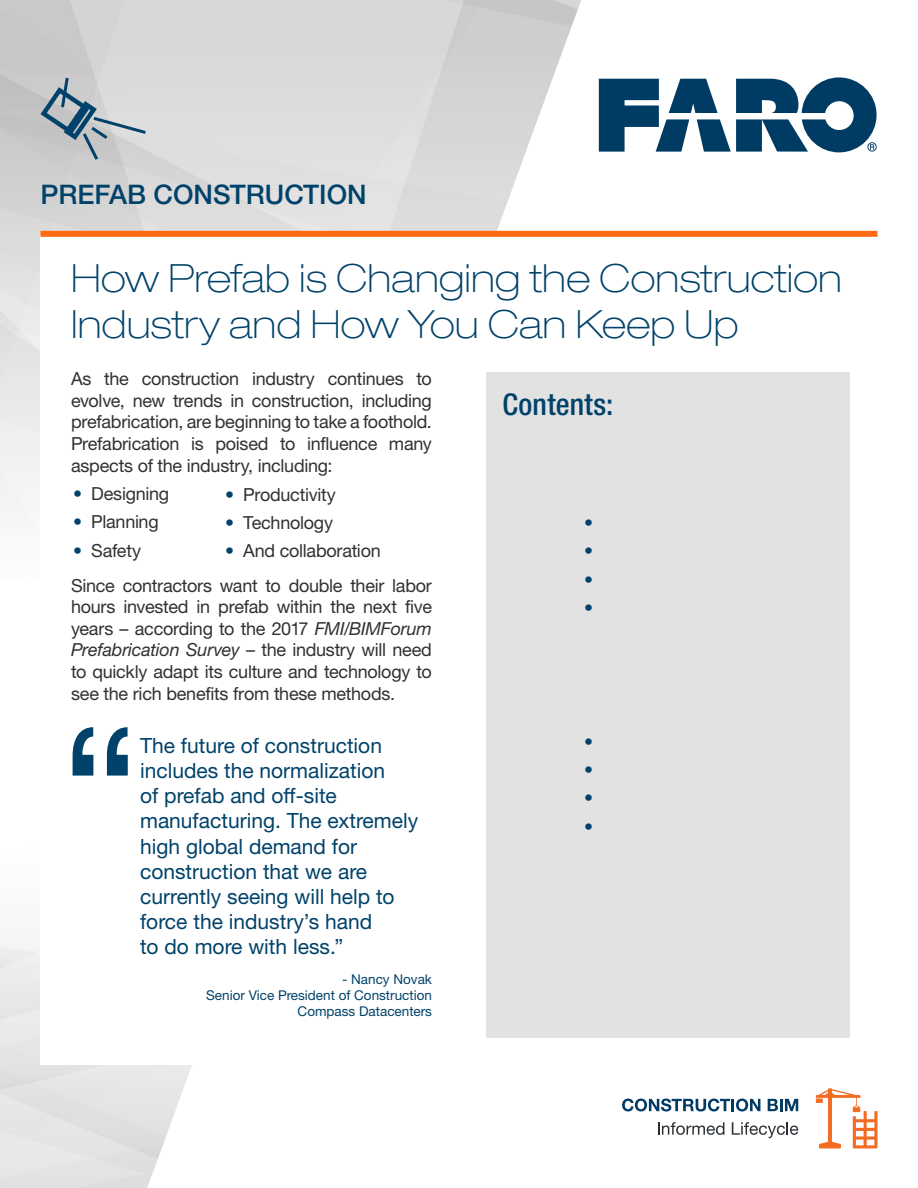
<style>
.page{position:relative;width:918px;height:1188px;background:#fff}
.page>*{position:absolute;margin:0;border:0;box-sizing:border-box;transform-origin:0 0}
.t1{font:187.5px "Helvetica Neue LTW1 G";color:#01426a}
.t2{font:100 expanded 39px/46.5px "Helvetica Neue LTW1 G";letter-spacing:.005em;color:#01426a}
.t3{font:500 condensed 30px "Helvetica Neue LTW1 G";letter-spacing:.01em;color:#01426a}
.t4{font:500 27px "Helvetica Neue LTW1 G";color:#01426a}
.t5{font:21px/25.2px "Helvetica Neue LTW1 G";color:#01426a}
.t6{font:18px/21.6px "Helvetica Neue LTW1 G";letter-spacing:-.015em;color:#2f3234;text-align:justify}
.t7{font:18px/28.3px "Helvetica Neue LTW1 G";color:#01426a;text-align:justify}
.t8{font:13.5px/16.2px "Helvetica Neue LTW1 G";color:#01426a;text-align:right}
.s1{color:#01426a}
.s2{font-style:italic}
</style>
<div class="page">
<svg style="left:816px;top:1088px;width:62px;height:60px"></svg>
<svg style="left:622px;top:1099px;width:138px;height:12px"></svg>
<svg style="left:768px;top:1099px;width:30px;height:12px"></svg>
<svg style="left:658px;top:1122px;width:66px;height:13px"></svg>
<svg style="left:732px;top:1122px;width:66px;height:16px"></svg>
<svg style="left:599px;top:78px;width:278px;height:74px"></svg>
<div style="left:486px;top:372px;width:364px;height:665px;background:#e2e2e2"></div>
<div style="left:40px;top:231px;width:838px;height:6px;background:#ff6a13"></div>
<svg style="left:37px;top:75px;width:112px;height:88px;background:#b6bdc3"></svg>
<h3 class="t4" style="left:40px;top:178px;width:328px">PREFAB CONSTRUCTION</h3>
<h2 class="t2" style="left:71px;top:254px;width:773px">How Prefab is Changing the Construction<br>Industry and How You Can Keep Up</h2>
<p class="t6" style="left:71px;top:368px;width:362px">As the construction industry continues to evolve, new trends in construction, including prefabrication, are beginning to take a foothold.<br>Prefabrication is poised to influence many aspects of the industry, including:</p>
<p class="t6" style="left:73px;top:483px;width:97px"><span class="s1">•</span> Designing</p>
<p class="t6" style="left:73px;top:511px;width:87px"><span class="s1">•</span> Planning</p>
<p class="t6" style="left:71px;top:533px;width:362px;line-height:35.1px"><span class="s1">•</span> Safety<br>Since contractors want to double their labor</p>
<p class="t6" style="left:71px;top:596px;width:362px">hours invested in prefab within the next five years – according to the 2017 <span class="s2">FMI/BIMForum Prefabrication Survey</span> – the industry will need to quickly adapt its culture and technology to see the rich benefits from these methods.</p>
<p class="t6" style="left:225px;top:483px;width:112px"><span class="s1">•</span> Productivity</p>
<p class="t6" style="left:225px;top:512px;width:109px"><span class="s1">•</span> Technology</p>
<p class="t6" style="left:225px;top:540px;width:157px"><span class="s1">•</span> And collaboration</p>
<h1 class="t1" style="left:60px;top:679px;width:81px">“</h1>
<p class="t5" style="left:140px;top:732px;width:280px">The future of construction includes the normalization<br>of prefab and off-site manufacturing. The extremely high global demand for construction that we are currently seeing will help to force the industry’s hand<br>to do more with less.”</p>
<p class="t8" style="left:206px;top:971px;width:227px">- Nancy Novak<br>Senior Vice President of Construction<br>Compass Datacenters</p>
<h3 class="t3" style="left:502px;top:386px;width:112px">Contents:</h3>
<p class="t7" style="left:584px;top:508px;width:10px">• • • •</p>
<p class="t7" style="left:584px;top:727px;width:10px">• • • •</p>
</div>
